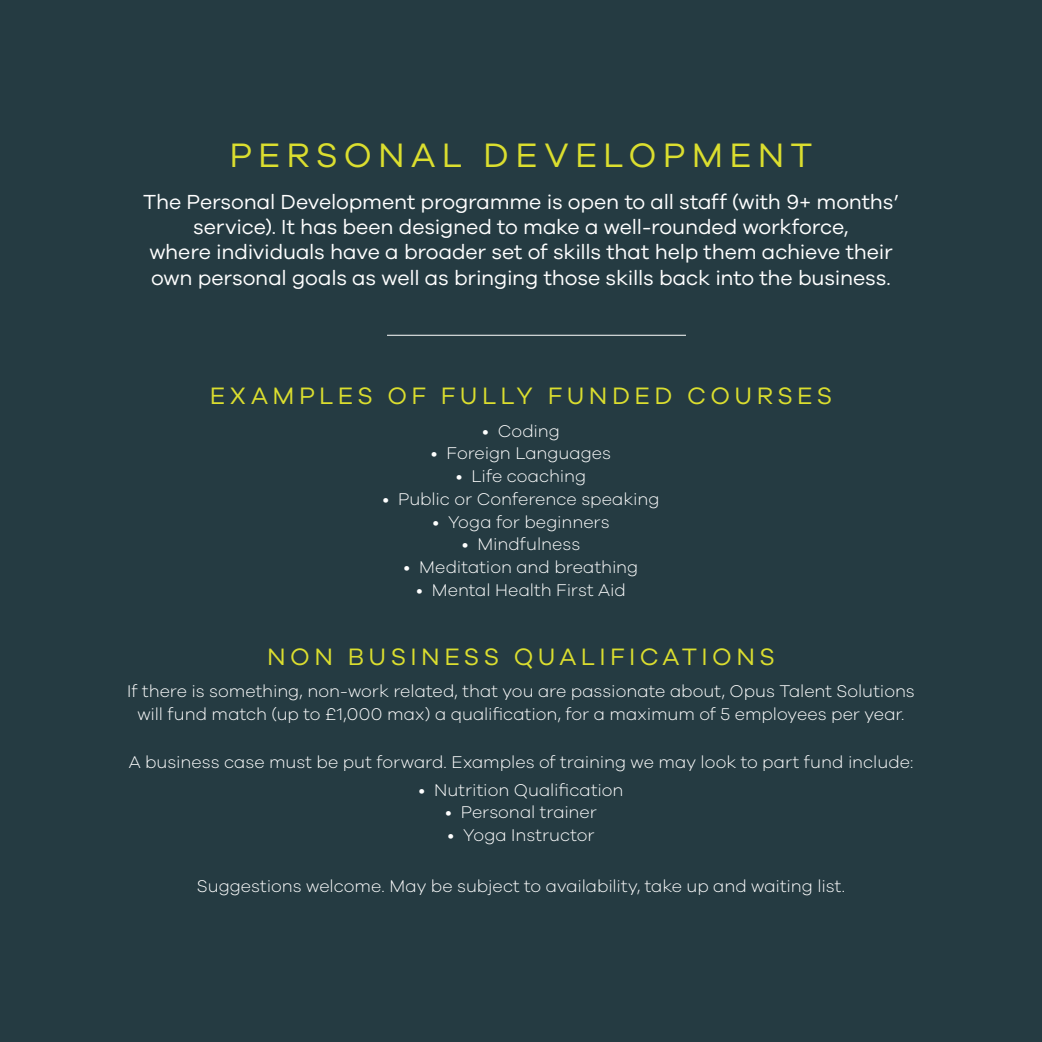
<style>
.page{position:relative;width:1042px;height:1042px;background:#253b42}
.page>*{position:absolute;margin:0;border:0;box-sizing:border-box;transform-origin:0 0}
.above_title{font:35px "Galano Grotesque";letter-spacing:.175em;color:#dbde2f}
.t1{font:24.5px "Galano Grotesque";letter-spacing:.18em;color:#dbde2f}
.t2{font:21px/25.2px "Galano Grotesque";letter-spacing:-.01em;color:#fff;text-align:center}
.t3{font:300 17.5px/22.8px "Galano Grotesque";color:#fff;text-align:center}
</style>
<div class="page">
<hr style="left:387px;top:335px;width:299px;height:1px;background:#fff">
<p class="above_title" style="left:229px;top:135px;width:584px">PERSONAL DEVELOPMENT</p>
<p class="t2" style="left:143px;top:189px;width:757px">The Personal Development programme is open to all staff (with 9+ months’ service). It has been designed to make a well-rounded workforce,<br>where individuals have a broader set of skills that help them achieve their own personal goals as well as bringing those skills back into the business.</p>
<p class="t1" style="left:210px;top:381px;width:624px">EXAMPLES OF FULLY FUNDED COURSES</p>
<p class="t3" style="left:482px;top:419px;width:79px">• Coding</p>
<p class="t3" style="left:431px;top:441px;width:182px">• Foreign Languages</p>
<p class="t3" style="left:456px;top:464px;width:132px">• Life coaching</p>
<p class="t3" style="left:382px;top:487px;width:279px">• Public or Conference speaking</p>
<p class="t3" style="left:432px;top:510px;width:179px">• Yoga for beginners</p>
<p class="t3" style="left:462px;top:532px;width:120px">• Mindfulness</p>
<p class="t3" style="left:403px;top:555px;width:236px">• Meditation and breathing</p>
<p class="t3" style="left:416px;top:578px;width:211px">• Mental Health First Aid</p>
<p class="t1" style="left:267px;top:642px;width:509px">NON BUSINESS QUALIFICATIONS</p>
<p class="t3" style="left:127px;top:679px;width:789px">If there is something, non-work related, that you are passionate about, Opus Talent Solutions will fund match (up to £1,000 max) a qualification, for a maximum of 5 employees per year.</p>
<p class="t3" style="left:129px;top:750px;width:786px">A business case must be put forward. Examples of training we may look to part fund include:</p>
<p class="t3" style="left:418px;top:778px;width:207px">• Nutrition Qualification</p>
<p class="t3" style="left:445px;top:800px;width:153px">• Personal trainer</p>
<p class="t3" style="left:447px;top:823px;width:148px">• Yoga Instructor</p>
<p class="t3" style="left:197px;top:874px;width:650px">Suggestions welcome. May be subject to availability, take up and waiting list.</p>
</div>
